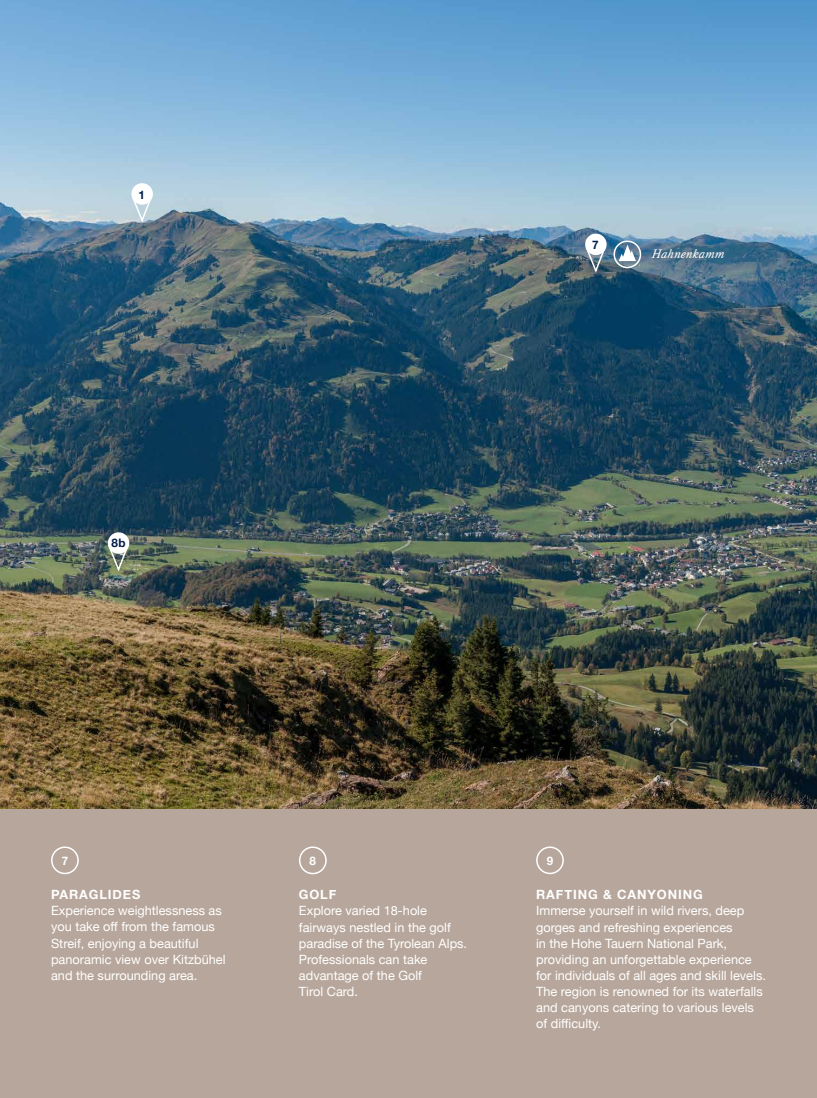
<style>
.page{position:relative;width:817px;height:1098px;background:#fff}
.page>*{position:absolute;margin:0;border:0;box-sizing:border-box;transform-origin:0 0}
.t1{font:12.75px/16px "Helvetica Neue";color:#fff}
.t2{font:700 12.75px "Helvetica Neue";letter-spacing:.07em;color:#fff}
.t3{font:italic 12.75px "Kings Caslon";color:#fff}
.t4{font:700 11.7px "Helvetica Neue";color:#001e48}
.t5{font:700 11.7px "Helvetica Neue";color:#fff}
</style>
<div class="page">
<img style="left:0;top:0;width:816px;height:809px">
<div style="left:0;top:809px;width:816px;height:288px;background:#b7a69b"></div>
<div style="left:613px;top:240px;width:28px;height:28px;border:2px solid #fff;border-radius:50%"></div>
<svg style="left:618px;top:244px;width:18px;height:17px"></svg>
<svg style="left:107px;top:543px;width:23px;height:30px"></svg>
<div style="left:108px;top:532px;width:21px;height:21px;background:#fff;border-radius:50%"></div>
<svg style="left:584px;top:244px;width:23px;height:31px"></svg>
<div style="left:585px;top:233px;width:21px;height:22px;background:#fff;border-radius:50%"></div>
<svg style="left:131px;top:197px;width:22px;height:27px"></svg>
<div style="left:131px;top:183px;width:22px;height:21px;background:#fff;border-radius:50%"></div>
<div style="left:51px;top:846px;width:28px;height:27px;border:2px solid #fff;border-radius:50%"></div>
<div style="left:299px;top:846px;width:28px;height:28px;border:2px solid #fff;border-radius:50%"></div>
<div style="left:536px;top:846px;width:27px;height:27px;border:2px solid #fff;border-radius:50%"></div>
<p class="t4" style="left:138px;top:185px;width:8px">1</p>
<p class="t4" style="left:111px;top:533px;width:16px">8b</p>
<p class="t4" style="left:592px;top:235px;width:8px">7</p>
<p class="t3" style="left:651px;top:246px;width:74px">Hahnenkamm</p>
<p class="t5" style="left:62px;top:850px;width:8px">7</p>
<p class="t5" style="left:309px;top:850px;width:8px">8</p>
<p class="t5" style="left:546px;top:850px;width:8px">9</p>
<p class="t2" style="left:51px;top:884px;width:91px">PARAGLIDES</p>
<p class="t1" style="left:51px;top:903px;width:176px">Experience weightlessness as you take off from the famous<br>Streif, enjoying a beautiful panoramic view over Kitzbühel and the surrounding area.</p>
<p class="t2" style="left:299px;top:884px;width:39px">GOLF</p>
<p class="t1" style="left:299px;top:903px;width:170px">Explore varied 18-hole fairways nestled in the golf paradise of the Tyrolean Alps.<br>Professionals can take advantage of the Golf<br>Tirol Card.</p>
<p class="t2" style="left:536px;top:884px;width:168px">RAFTING &amp; CANYONING</p>
<p class="t1" style="left:536px;top:903px;width:231px">Immerse yourself in wild rivers, deep gorges and refreshing experiences<br>in the Hohe Tauern National Park, providing an unforgettable experience for individuals of all ages and skill levels.<br>The region is renowned for its waterfalls and canyons catering to various levels of difficulty.</p>
</div>
